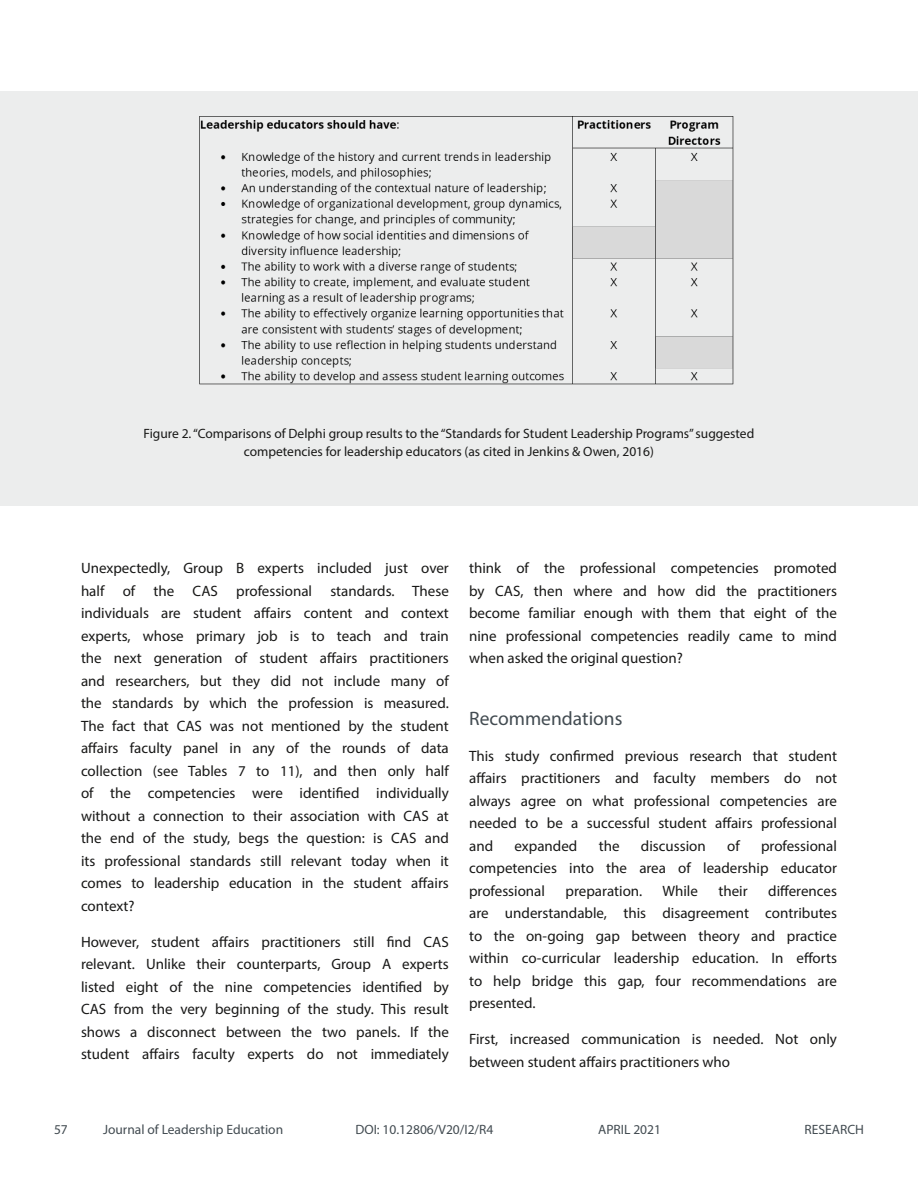
<style>
.page{position:relative;width:918px;height:1188px;background:#fff}
.page>*{position:absolute;margin:0;border:0;box-sizing:border-box;transform-origin:0 0}
.t1{font:19.5px "Myriad Pro";color:#424b51}
.t2{font:15px/22.5px "Myriad Pro";color:#181817;text-align:justify}
.t3{font:13.5px/18px "Myriad Pro";color:#181817;text-align:center}
.t4{font:13.5px "Myriad Pro";color:#424b51}
</style>
<div class="page">
<div style="left:0;top:91px;width:918px;height:414px;background:#eceded"></div>
<img style="left:199px;top:117px;width:535px;height:268px">
<p class="t3" style="left:143px;top:424px;width:612px">Figure 2. “Comparisons of Delphi group results to the “Standards for Student Leadership Programs” suggested competencies for leadership educators (as cited in Jenkins &amp; Owen, 2016)</p>
<p class="t2" style="left:81px;top:557px;width:369px">Unexpectedly, Group B experts included just over half of the CAS professional standards. These individuals are student affairs content and context experts, whose primary job is to teach and train the next generation of student affairs practitioners and researchers, but they did not include many of the standards by which the profession is measured.<br>The fact that CAS was not mentioned by the student affairs faculty panel in any of the rounds of data collection (see Tables 7 to 11), and then only half of the competencies were identified individually without a connection to their association with CAS at the end of the study, begs the question: is CAS and its professional standards still relevant today when it comes to leadership education in the student affairs context?</p>
<p class="t2" style="left:81px;top:930px;width:369px">However, student affairs practitioners still find CAS relevant. Unlike their counterparts, Group A experts listed eight of the nine competencies identified by CAS from the very beginning of the study. This result shows a disconnect between the two panels. If the student affairs faculty experts do not immediately</p>
<p class="t2" style="left:469px;top:557px;width:369px">think of the professional competencies promoted by CAS, then where and how did the practitioners become familiar enough with them that eight of the nine professional competencies readily came to mind when asked the original question?</p>
<h1 class="t1" style="left:469px;top:706px;width:155px">Recommendations</h1>
<p class="t2" style="left:469px;top:744px;width:369px">This study confirmed previous research that student affairs practitioners and faculty members do not always agree on what professional competencies are needed to be a successful student affairs professional and</p>
<p class="t2" style="left:469px;top:834px;width:369px;text-indent:292px">professional competencies into the area of leadership educator professional</p>
<p class="t2" style="left:514px;top:834px;width:64px">expanded</p>
<p class="t2" style="left:599px;top:834px;width:22px">the</p>
<p class="t2" style="left:641px;top:834px;width:66px">discussion</p>
<p class="t2" style="left:727px;top:834px;width:14px">of</p>
<p class="t2" style="left:469px;top:879px;width:369px;text-indent:299px">differences are understandable, this disagreement contributes to the on-going gap between theory and practice within co-curricular leadership education. In efforts to help bridge this gap, four recommendations are presented.</p>
<p class="t2" style="left:469px;top:1028px;width:369px">First, increased communication is needed. Not only between student affairs practitioners who</p>
<p class="t2" style="left:566px;top:879px;width:78px">preparation.</p>
<p class="t2" style="left:662px;top:879px;width:37px">While</p>
<p class="t2" style="left:718px;top:879px;width:31px">their</p>
<p class="t4" style="left:54px;top:1121px;width:15px">57</p>
<p class="t4" style="left:103px;top:1121px;width:182px">Journal of Leadership Education</p>
<p class="t4" style="left:355px;top:1121px;width:140px">DOI: 10.12806/V20/I2/R4</p>
<p class="t4" style="left:598px;top:1121px;width:64px">APRIL 2021</p>
<p class="t4" style="left:805px;top:1121px;width:61px">RESEARCH</p>
</div>
